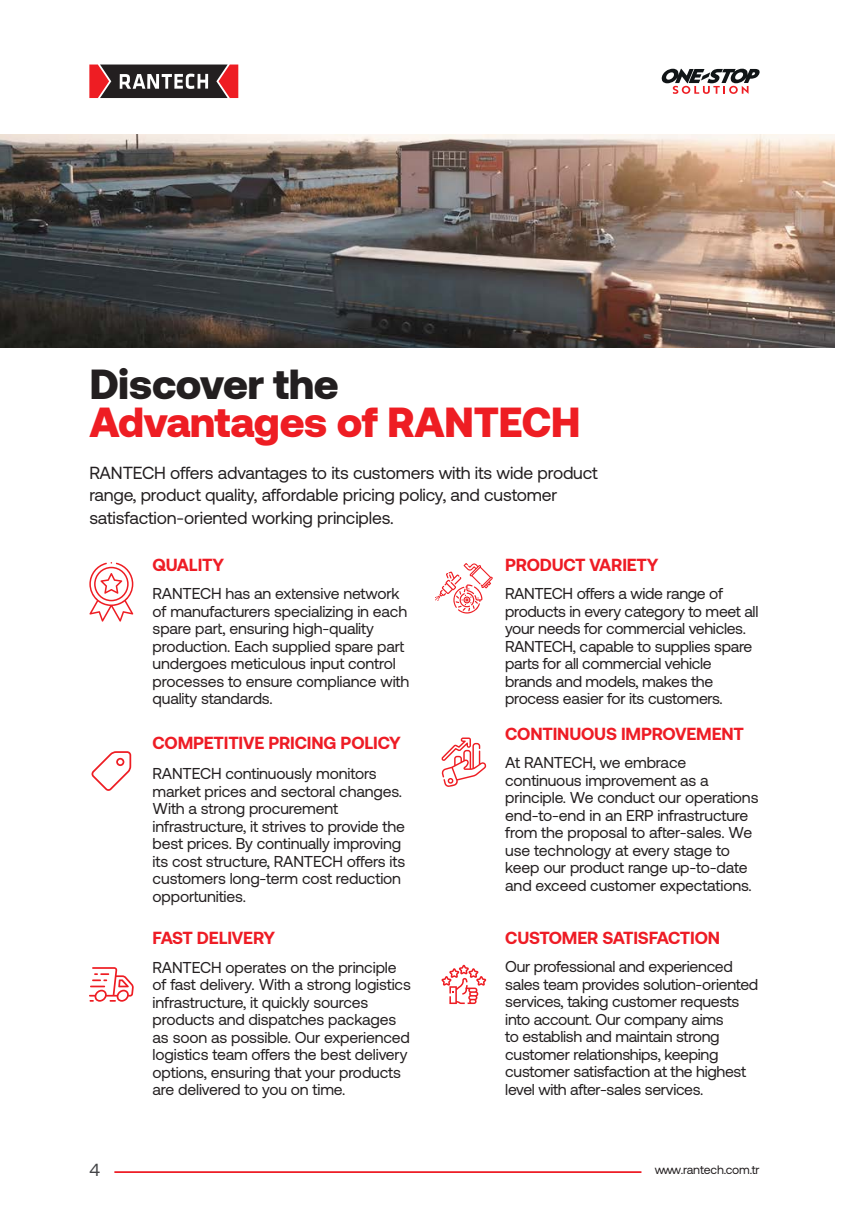
<style>
.page{position:relative;width:849px;height:1221px;background:#fff}
.page>*{position:absolute;margin:0;border:0;box-sizing:border-box;transform-origin:0 0}
.t1{font:900 42px "Aeonik";letter-spacing:-.01em;color:#ee1d23}
.t2{font:900 42px "Aeonik";letter-spacing:-.01em;color:#231f20}
.t3{font:17.5px/22.8px "Aeonik";letter-spacing:-.01em;color:#231f20}
.t4{font:700 17.5px "Aeonik";letter-spacing:-.01em;color:#ee1c25}
.t5{font:17.5px "Aeonik";color:#434447}
.t6{font:15.75px/17.5px "Aeonik";letter-spacing:-.01em;color:#231f20}
.t7{font:12.25px "Aeonik";letter-spacing:-.01em;color:#231f20}
</style>
<div class="page">
<svg style="left:661px;top:69px;width:98px;height:25px"></svg>
<svg style="left:91px;top:751px;width:40px;height:39px"></svg>
<svg style="left:441px;top:737px;width:46px;height:49px"></svg>
<svg style="left:89px;top:967px;width:45px;height:34px"></svg>
<svg style="left:441px;top:964px;width:45px;height:39px"></svg>
<svg style="left:435px;top:563px;width:57px;height:50px"></svg>
<svg style="left:89px;top:562px;width:44px;height:59px"></svg>
<img style="left:0;top:134px;width:833px;height:213px">
<svg style="left:89px;top:64px;width:149px;height:34px;background:#6e4547"></svg>
<hr style="left:114px;top:1171px;width:527px;height:1px;background:#ee1c25">
<p class="t2" style="left:89px;top:359px;width:251px">Discover the</p>
<p class="t1" style="left:89px;top:398px;width:492px">Advantages of RANTECH</p>
<p class="t3" style="left:89px;top:461px;width:509px">RANTECH offers advantages to its customers with its wide product range, product quality, affordable pricing policy, and customer satisfaction-oriented working principles.</p>
<p class="t4" style="left:153px;top:554px;width:73px">QUALITY</p>
<p class="t4" style="left:505px;top:554px;width:155px">PRODUCT VARIETY</p>
<p class="t6" style="left:153px;top:585px;width:258px">RANTECH has an extensive network of manufacturers specializing in each spare part, ensuring high-quality production. Each supplied spare part undergoes meticulous input control processes to ensure compliance with quality standards.</p>
<p class="t6" style="left:505px;top:585px;width:255px">RANTECH offers a wide range of products in every category to meet all your needs for commercial vehicles.<br>RANTECH, capable to supplies spare parts for all commercial vehicle brands and models, makes the process easier for its customers.</p>
<p class="t4" style="left:153px;top:732px;width:249px">COMPETITIVE PRICING POLICY</p>
<p class="t4" style="left:505px;top:723px;width:240px">CONTINUOUS IMPROVEMENT</p>
<p class="t6" style="left:153px;top:764px;width:254px">RANTECH continuously monitors market prices and sectoral changes.<br>With a strong procurement infrastructure, it strives to provide the best prices. By continually improving its cost structure, RANTECH offers its customers long-term cost reduction opportunities.</p>
<p class="t6" style="left:505px;top:754px;width:255px">At RANTECH, we embrace continuous improvement as a principle. We conduct our operations end-to-end in an ERP infrastructure from the proposal to after-sales. We use technology at every stage to keep our product range up-to-date and exceed customer expectations.</p>
<p class="t4" style="left:153px;top:927px;width:124px">FAST DELIVERY</p>
<p class="t4" style="left:505px;top:927px;width:216px">CUSTOMER SATISFACTION</p>
<p class="t6" style="left:153px;top:958px;width:260px">RANTECH operates on the principle of fast delivery. With a strong logistics infrastructure, it quickly sources products and dispatches packages as soon as possible. Our experienced logistics team offers the best delivery options, ensuring that your products are delivered to you on time.</p>
<p class="t6" style="left:505px;top:957px;width:254px">Our professional and experienced sales team provides solution-oriented services, taking customer requests into account. Our company aims<br>to establish and maintain strong customer relationships, keeping customer satisfaction at the highest level with after-sales services.</p>
<p class="t5" style="left:89px;top:1159px;width:12px">4</p>
<p class="t7" style="left:654px;top:1162px;width:106px">www.rantech.com.tr</p>
</div>
